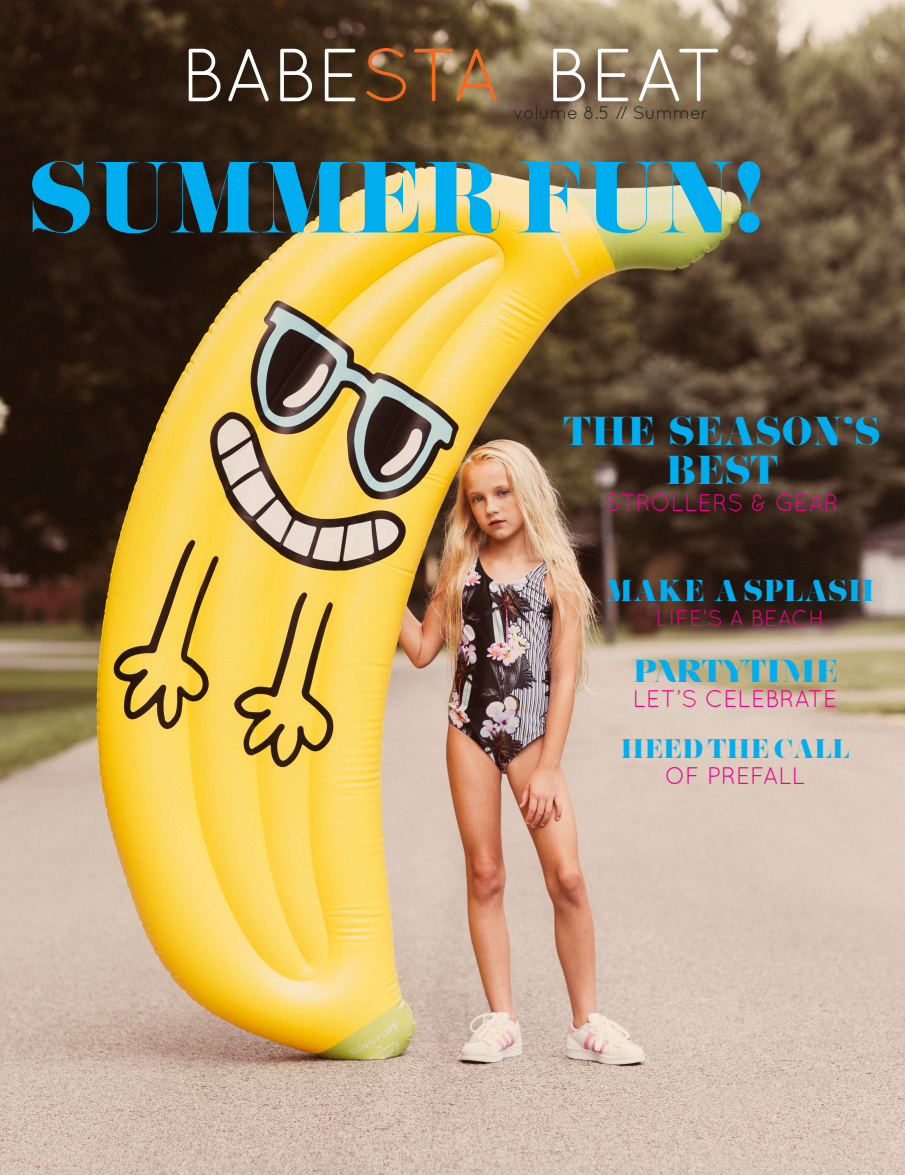
<style>
.page{position:relative;width:905px;height:1175px;background:#fff}
.page>*{position:absolute;margin:0;border:0;box-sizing:border-box;transform-origin:0 0}
.t1{font:90px "Pistilli";color:#00aeef}
.t2{font:75px "Quicksand";color:#fff}
.t3{font:36px "Pistilli";color:#00aeef}
.t4{font:900 31.5px "Nouvelle Vague";color:#00aeef}
.t5{font:27px "Pistilli";color:#00aeef}
.t6{font:24px "Quicksand";color:#ed028c}
.t7{font:24px "Pistilli";color:#00aeef}
.t8{font:22.5px "Quicksand";color:#ed028c}
.t9{font:18px "Quicksand";color:#231f20}
.s1{color:#f36a21}
</style>
<div class="page">
<img style="left:0;top:0;width:904px;height:1174px">
<p class="t2" style="left:181px;top:32px;width:321px">BABE<span class="s1">STA</span></p>
<p class="t2" style="left:545px;top:32px;width:180px">BEAT</p>
<p class="t9" style="left:513px;top:103px;width:197px">volume 8.5 // Summer</p>
<p class="t1" style="left:27px;top:140px;width:738px">SUMMER FUN!</p>
<p class="t3" style="left:563px;top:408px;width:319px">THE SEASON’S</p>
<p class="t3" style="left:665px;top:447px;width:114px">BEST</p>
<p class="t6" style="left:604px;top:488px;width:236px">STROLLERS &amp; GEAR</p>
<p class="t5" style="left:605px;top:573px;width:270px">MAKE A SPLASH</p>
<p class="t8" style="left:656px;top:605px;width:170px">LIFE’S A BEACH</p>
<p class="t4" style="left:633px;top:654px;width:205px">PARTYTIME</p>
<p class="t6" style="left:632px;top:685px;width:206px">LET’S CELEBRATE</p>
<p class="t7" style="left:620px;top:734px;width:231px">HEED THE CALL</p>
<p class="t6" style="left:664px;top:761px;width:142px">OF PREFALL</p>
</div>
